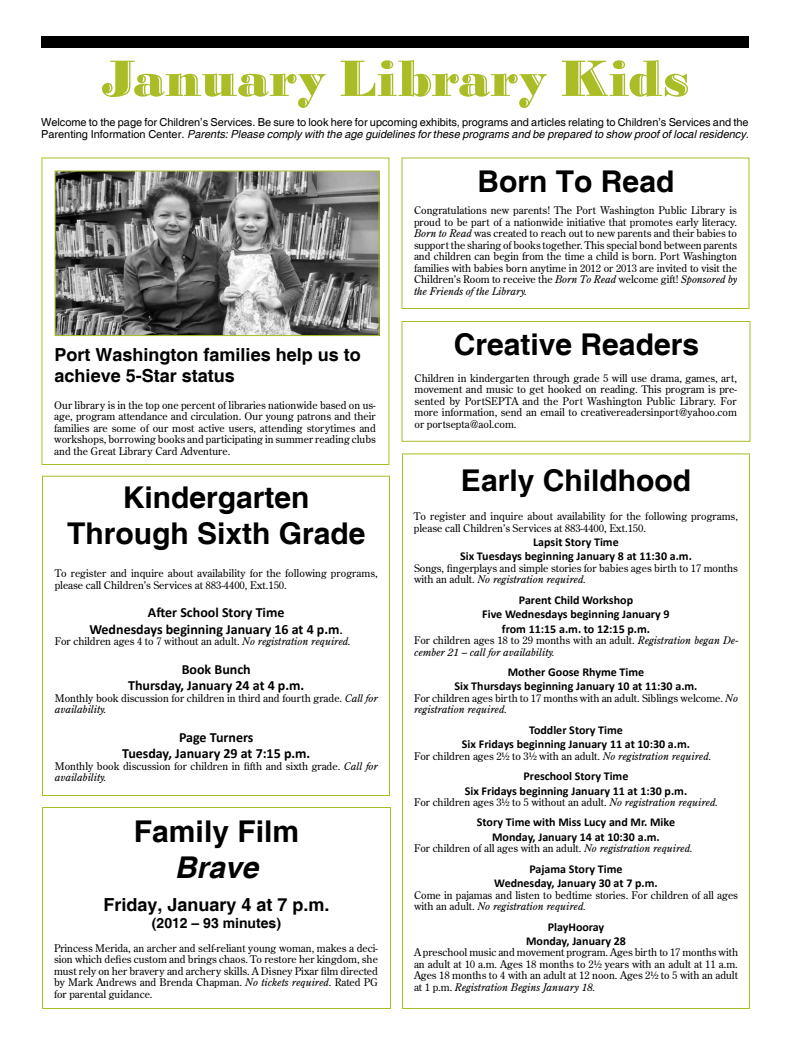
<style>
.page{position:relative;width:792px;height:1044px;background:#fff}
.page>*{position:absolute;margin:0;border:0;box-sizing:border-box;transform-origin:0 0}
.t1{font:54px "Bodoni Highlight ICG";letter-spacing:-.015em;color:#abbd26}
.t2{font:700 30px/36px "Helvetica";color:#000;text-align:center}
.t3{font:italic 700 30px "Helvetica";color:#000}
.t4{font:700 18px/21.6px "Helvetica";color:#000}
.t5{font:700 14px/16.8px "Calibri";color:#000;text-align:center}
.t6{font:700 14px "Helvetica";color:#000}
.t7{font:700 12px/14.4px "Calibri";color:#000;text-align:center}
.t8{font:11px/12px "Helvetica";color:#000}
.t9{font:10.5px/11.5px "Century Old Style";color:#000}
.t10{font:italic 10.5px/11.5px "Century Old Style";color:#000}
.s1{font-style:italic}
.s2{font-family:"Century Old Style";font-weight:400}
.s3{font-style:normal}
</style>
<div class="page">
<div style="left:41px;top:36px;width:708px;height:12px;background:#000"></div>
<div style="left:42px;top:807px;width:349px;height:202px;border:1px solid #abbd26"></div>
<div style="left:42px;top:476px;width:348px;height:320px;border:1px solid #abbd26"></div>
<div style="left:402px;top:321px;width:348px;height:121px;border:1px solid #abbd26"></div>
<div style="left:402px;top:158px;width:348px;height:151px;border:1px solid #abbd26"></div>
<img style="left:57px;top:173px;width:320px;height:161px">
<div style="left:55px;top:171px;width:324px;height:165px;border:1px solid #abbd26"></div>
<h1 class="t1" style="left:100px;top:48px;width:591px">January Library Kids</h1>
<p class="t8" style="left:41px;top:116px;width:709px">Welcome to the page for Children’s Services. Be sure to look here for upcoming exhibits, programs and articles relating to Children’s Services and the<br>Parenting Information Center. <span class="s1">Parents: Please comply with the age guidelines for these programs and be prepared to show proof of local residency.</span></p>
<h2 class="t2" style="left:478px;top:165px;width:198px">Born To Read</h2>
<h3 class="t4" style="left:55px;top:345px;width:308px">Port Washington families help us to achieve 5-Star status</h3>
<p class="t9" style="left:54px;top:399px;width:323px;text-align:justify">Our library is in the top one percent of libraries nationwide based on us&shy;age, program attendance and circulation. Our young patrons and their families are some of our most active users, attending storytimes and workshops, borrowing books and participating in summer reading clubs and the Great Library Card Adventure.</p>
<h2 class="t2" style="left:67px;top:481px;width:300px">Kindergarten<br>Through Sixth Grade</h2>
<p class="t9" style="left:55px;top:567px;width:324px">To register and inquire about availability for the following programs, please call Children’s Services at 883-4400, Ext.150.</p>
<h3 class="t5" style="left:89px;top:604px;width:255px">After School Story Time<br>Wednesdays beginning January 16 at 4 p.m<span class="s2">.</span></h3>
<p class="t9" style="left:55px;top:635px;width:298px">For children ages 4 to 7 without an adult. <span class="s1">No registration required.</span></p>
<h3 class="t5" style="left:128px;top:660px;width:178px">Book Bunch<br>Thursday, January 24 at 4 p.m.</h3>
<p class="t9" style="left:55px;top:692px;width:324px">Monthly book discussion for children in third and fourth grade. <span class="s1">Call for availability.</span></p>
<h3 class="t5" style="left:122px;top:729px;width:190px">Page Turners<br>Tuesday, January 29 at 7:15 p.m.</h3>
<p class="t9" style="left:55px;top:760px;width:325px">Monthly book discussion for children in fifth and sixth grade. <span class="s1">Call for availability.</span></p>
<h2 class="t2" style="left:134px;top:815px;width:167px">Family Film</h2>
<h2 class="t3" style="left:175px;top:849px;width:85px">Brave</h2>
<h3 class="t4" style="left:103px;top:895px;width:228px">Friday, January 4 at 7 p.m.</h3>
<h3 class="t6" style="left:152px;top:915px;width:131px">(2012 – 93 minutes)</h3>
<p class="t9" style="left:54px;top:942px;width:325px;text-align:justify">Princess Merida, an archer and self-reliant young woman, makes a deci&shy;sion which defies custom and brings chaos. To restore her kingdom, she must rely on her bravery and archery skills. A Disney Pixar film directed by Mark Andrews and Brenda Chapman. <span class="s1">No tickets required</span>. Rated PG for parental guidance.</p>
<p class="t9" style="left:414px;top:204px;width:325px;text-align:justify">Congratulations new parents! The Port Washington Public Library is proud to be part of a nationwide initiative that promotes early literacy.<br><span class="s1">Born to Read</span> was created to reach out to new parents and their babies to support the sharing of books together. This special bond between parents and children can begin from the time a child is born. Port Washington families with babies born anytime in 2012 or 2013 are invited to visit the Children’s Room to receive the <span class="s1">Born To Read</span> welcome gift! <span class="s1">Sponsored by the Friends of the Library.</span></p>
<h2 class="t2" style="left:454px;top:328px;width:247px">Creative Readers</h2>
<p class="t9" style="left:415px;top:372px;width:324px;text-align:justify">Children in kindergarten through grade 5 will use drama, games, art, movement and music to get hooked on reading. This program is pre&shy;sented by PortSEPTA and the Port Washington Public Library. For more information, send an email to creativereadersinport@yahoo.com or portsepta@aol.com.</p>
<h2 class="t2" style="left:461px;top:464px;width:232px">Early Childhood</h2>
<p class="t9" style="left:414px;top:510px;width:326px">To register and inquire about availability for the following programs, please call Children’s Services at 883-4400, Ext.150.</p>
<p class="t7" style="left:460px;top:535px;width:233px">Lapsit Story Time<br>Six Tuesdays beginning January 8 at 11:30 a.m.</p>
<p class="t9" style="left:414px;top:562px;width:326px">Songs, fingerplays and simple stories for babies ages birth to 17 months with an adult. <span class="s1">No registration required.</span></p>
<p class="t7" style="left:482px;top:593px;width:189px">Parent Child Workshop<br>Five Wednesdays beginning January 9 from 11:15 a.m. to 12:15 p.m.</p>
<p class="t10" style="left:414px;top:634px;width:326px"><span class="s3">For children ages 18 to 29 months with an adult.</span> Registration began De&shy;cember 21 – call for availability.</p>
<p class="t7" style="left:454px;top:665px;width:245px">Mother Goose Rhyme Time<br>Six Thursdays beginning January 10 at 11:30 a.m.</p>
<p class="t9" style="left:414px;top:692px;width:325px">For children ages birth to 17 months with an adult. Siblings welcome. <span class="s1">No registration required.</span></p>
<p class="t7" style="left:462px;top:723px;width:230px">Toddler Story Time<br>Six Fridays beginning January 11 at 10:30 a.m.</p>
<p class="t9" style="left:414px;top:750px;width:299px">For children ages 2½ to 3½ with an adult. <span class="s1">No registration required.</span></p>
<p class="t7" style="left:465px;top:769px;width:224px">Preschool Story Time<br>Six Fridays beginning January 11 at 1:30 p.m.</p>
<p class="t9" style="left:414px;top:796px;width:306px">For children ages 3½ to 5 without an adult. <span class="s1">No registration required.</span></p>
<p class="t7" style="left:477px;top:815px;width:200px">Story Time with Miss Lucy and Mr. Mike<br>Monday, January 14 at 10:30 a.m.</p>
<p class="t9" style="left:414px;top:842px;width:280px">For children of all ages with an adult. <span class="s1">No registration required.</span></p>
<p class="t7" style="left:494px;top:862px;width:165px">Pajama Story Time<br>Wednesday, January 30 at 7 p.m.</p>
<p class="t9" style="left:414px;top:889px;width:325px">Come in pajamas and listen to bedtime stories. For children of all ages with an adult. <span class="s1">No registration required.</span></p>
<p class="t7" style="left:526px;top:919px;width:101px">PlayHooray<br>Monday, January 28</p>
<p class="t9" style="left:414px;top:947px;width:326px;text-align:justify">A preschool music and movement program. Ages birth to 17 months with an adult at 10 a.m. Ages 18 months to 2½ years with an adult at 11 a.m.<br>Ages 18 months to 4 with an adult at 12 noon. Ages 2½ to 5 with an adult at 1 p.m. <span class="s1">Registration Begins January 18.</span></p>
</div>
